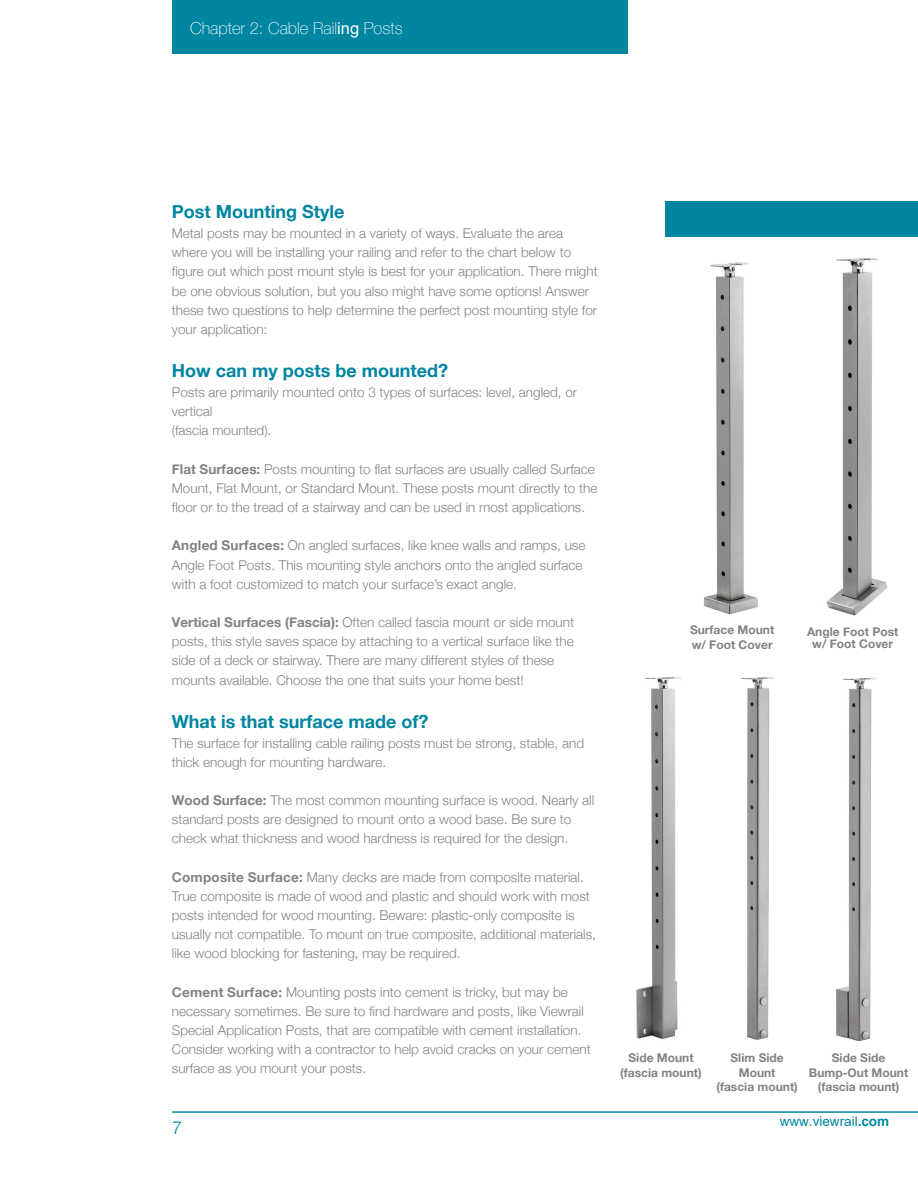
<style>
.page{position:relative;width:918px;height:1188px;background:#fff}
.page>*{position:absolute;margin:0;border:0;box-sizing:border-box;transform-origin:0 0}
.t1{font:700 18px "Helvetica Neue";color:#0085a1}
.t2{font:300 18px "Helvetica Neue";color:#0085a1}
.t3{font:100 16.5px "Helvetica Neue";color:#fff}
.t4{font:300 13.5px/19.2px "Helvetica Neue";color:#808285}
.t5{font:13.5px "Arial";color:#0085a1}
.t6{font:700 12px/14.4px "Helvetica Neue";color:#808285;text-align:center}
.s1{font-family:"Arial";font-weight:400}
.s2{font-weight:700}
</style>
<div class="page">
<hr style="left:172px;top:1111px;width:746px;height:2px;background:#0085a1">
<div style="left:172px;top:0;width:455px;height:54px;background:#0085a1"></div>
<div style="left:665px;top:201px;width:253px;height:36px;background:#0085a1"></div>
<img style="left:703px;top:262px;width:55px;height:353px">
<img style="left:826px;top:258px;width:62px;height:358px">
<img style="left:636px;top:677px;width:45px;height:362px">
<img style="left:741px;top:677px;width:33px;height:363px">
<img style="left:836px;top:678px;width:40px;height:363px">
<p class="t3" style="left:190px;top:15px;width:214px">Chapter 2: Cable Rail<span class="s1">ing</span> Posts</p>
<h1 class="t1" style="left:172px;top:198px;width:174px">Post Mounting Style</h1>
<p class="t4" style="left:172px;top:223px;width:427px">Metal posts may be mounted in a variety of ways. Evaluate the area where you will be installing your railing and refer to the chart below to figure out which post mount style is best for your application. There might be one obvious solution, but you also might have some options! Answer these two questions to help determine the perfect post mounting style for your application:</p>
<h1 class="t1" style="left:172px;top:357px;width:278px">How can my posts be mounted?</h1>
<p class="t4" style="left:172px;top:382px;width:407px">Posts are primarily mounted onto 3 types of surfaces: level, angled, or vertical<br>(fascia mounted).</p>
<p class="t4" style="left:172px;top:458px;width:427px"><span class="s2">Flat Surfaces:</span> Posts mounting to flat surfaces are usually called Surface<br>Mount, Flat Mount, or Standard Mount. These posts mount directly to the floor or to the tread of a stairway and can be used in most applications.</p>
<p class="t4" style="left:172px;top:535px;width:415px"><span class="s2">Angled Surfaces:</span> On angled surfaces, like knee walls and ramps, use<br>Angle Foot Posts. This mounting style anchors onto the angled surface with a foot customized to match your surface’s exact angle.</p>
<p class="t4" style="left:172px;top:612px;width:404px"><span class="s2">Vertical Surfaces (Fascia):</span> Often called fascia mount or side mount posts, this style saves space by attaching to a vertical surface like the side of a deck or stairway. There are many different styles of these mounts available. Choose the one that suits your home best!</p>
<h1 class="t1" style="left:172px;top:707px;width:258px">What is that surface made of?</h1>
<p class="t4" style="left:172px;top:732px;width:414px">The surface for installing cable railing posts must be strong, stable, and thick enough for mounting hardware.</p>
<p class="t4" style="left:172px;top:790px;width:424px"><span class="s2">Wood Surface:</span> The most common mounting surface is wood. Nearly all standard posts are designed to mount onto a wood base. Be sure to check what thickness and wood hardness is required for the design.</p>
<p class="t4" style="left:172px;top:866px;width:426px"><span class="s2">Composite Surface:</span> Many decks are made from composite material.<br>True composite is made of wood and plastic and should work with most posts intended for wood mounting. Beware: plastic-only composite is usually not compatible. To mount on true composite, additional materials, like wood blocking for fastening, may be required.</p>
<p class="t4" style="left:172px;top:981px;width:420px"><span class="s2">Cement Surface:</span> Mounting posts into cement is tricky, but may be necessary sometimes. Be sure to find hardware and posts, like Viewrail Special Application Posts, that are compatible with cement installation.<br>Consider working with a contractor to help avoid cracks on your cement surface as you mount your posts.</p>
<p class="t6" style="left:690px;top:623px;width:86px;text-align:left">Surface Mount w/ Foot Cover</p>
<p class="t6" style="left:807px;top:626px;width:93px;line-height:12px">Angle Foot Post w/ Foot Cover</p>
<p class="t6" style="left:620px;top:1051px;width:83px">Side Mount (fascia mount)</p>
<p class="t6" style="left:716px;top:1051px;width:83px">Slim Side<br>Mount<br>(fascia mount)</p>
<p class="t6" style="left:809px;top:1051px;width:101px">Side Side<br>Bump-Out Mount (fascia mount)</p>
<h1 class="t2" style="left:172px;top:1113px;width:12px">7</h1>
<p class="t5" style="left:780px;top:1112px;width:111px">www.viewrail<span class="s2">.com</span></p>
</div>
